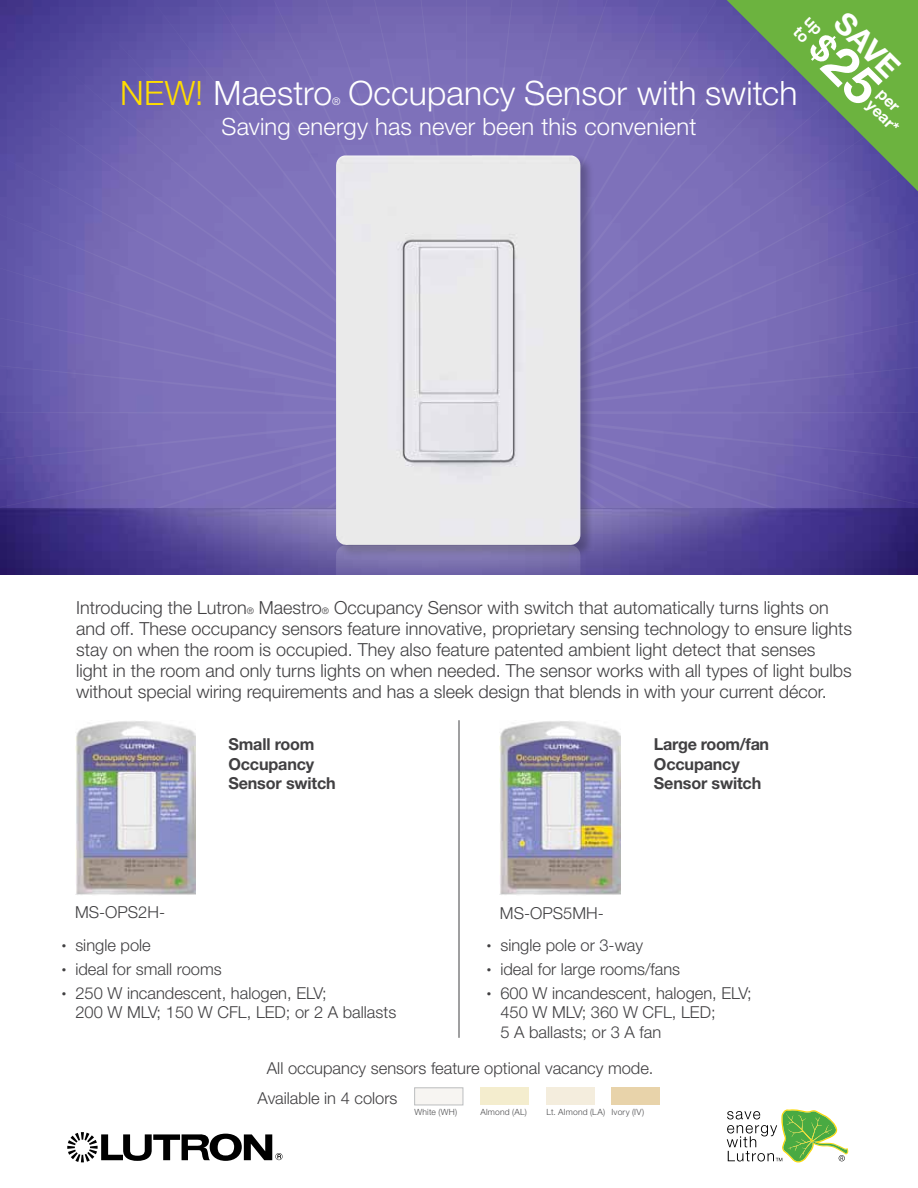
<style>
.page{position:relative;width:918px;height:1188px;background:#fff}
.page>*{position:absolute;margin:0;border:0;box-sizing:border-box;transform-origin:0 0}
.t1{font:300 33.6px "Helvetica Neue LT Std";letter-spacing:.005em;color:#fff}
.t2{font:700 30.45px "Helvetica Neue LT Std";color:#fff}
.t3{font:300 23.85px "Helvetica Neue LT Std";letter-spacing:.01em;color:#fff}
.t4{font:300 18px/21px "Helvetica Neue LT Std";color:#414042}
.t5{font:300 16.5px/19.5px "Helvetica Neue LT Std";color:#414042}
.t6{font:700 16.5px/19.5px "Helvetica Neue LT Std";letter-spacing:-.01em;color:#414042}
.t7{font:700 15.75px/15.1px "Helvetica Neue LT Std";color:#fff}
.t8{font:300 10.5px "Helvetica Neue LT Std";color:#fff}
.t9{font:300 8.55px "Helvetica Neue LT Std";letter-spacing:.025em;color:#4d4d4f}
.s1{color:#fd0}
.s2{font-size:9px}
</style>
<div class="page">
<img style="left:0;top:507px;width:918px;height:68px">
<svg style="left:0;top:0;width:918px;height:507px;background:#7366b2"></svg>
<div style="left:336px;top:155px;width:259px;height:404px;background:#000;opacity:.25"></div>
<img style="left:336px;top:155px;width:244px;height:420px">
<img style="left:75px;top:721px;width:121px;height:174px">
<img style="left:500px;top:721px;width:120px;height:174px">
<hr style="left:459px;top:720px;width:1px;height:318px;background:#414042">
<svg style="left:727px;top:1109px;width:121px;height:53px"></svg>
<svg style="left:67px;top:1132px;width:216px;height:30px"></svg>
<div style="left:415px;top:1088px;width:48px;height:17px;border:1px solid #bcbec0"></div>
<svg style="left:727px;top:0;width:191px;height:191px;background:#6a8775"></svg>
<h1 class="t1" style="left:348px;top:72px;width:451px">Occupancy Sensor with switch</h1>
<h3 class="t3" style="left:222px;top:112px;width:476px">Saving energy has never been this convenient</h3>
<h1 class="t1" style="left:120px;top:72px;width:213px"><span class="s1">NEW!</span> Maestro</h1>
<p class="t8" style="left:332px;top:95px;width:10px">®</p>
<h2 class="t2" style="left:853px;top:4px;width:80px;rotate:45deg">SAVE</h2>
<p class="t7" style="left:886px;top:86px;width:40px;rotate:45deg">per year*</p>
<p class="t4" style="left:76px;top:596px;width:778px">Introducing the Lutron<span class="s2">®</span> Maestro<span class="s2">®</span> Occupancy Sensor with switch that automatically turns lights on and off. These occupancy sensors feature innovative, proprietary sensing technology to ensure lights stay on when the room is occupied. They also feature patented ambient light detect that senses<br>light in the room and only turns lights on when needed. The sensor works with all types of light bulbs without special wiring requirements and has a sleek design that blends in with your current décor.</p>
<p class="t6" style="left:228px;top:734px;width:109px">Small room<br>Occupancy<br>Sensor switch</p>
<p class="t6" style="left:654px;top:734px;width:117px">Large room/fan<br>Occupancy<br>Sensor switch</p>
<p class="t5" style="left:75px;top:902px;width:92px">MS-OPS2H-</p>
<p class="t5" style="left:500px;top:903px;width:105px">MS-OPS5MH-</p>
<p class="t5" style="left:62px;top:935px;width:90px"><span class="s2">•</span> single pole</p>
<p class="t5" style="left:62px;top:959px;width:161px"><span class="s2">•</span> ideal for small rooms</p>
<p class="t5" style="left:75px;top:983px;width:322px;text-indent:-13px"><span class="s2">•</span> 250 W incandescent, halogen, ELV;<br>200 W MLV; 150 W CFL, LED; or 2 A ballasts</p>
<p class="t5" style="left:487px;top:935px;width:158px"><span class="s2">•</span> single pole or 3-way</p>
<p class="t5" style="left:487px;top:959px;width:195px"><span class="s2">•</span> ideal for large rooms/fans</p>
<p class="t5" style="left:500px;top:983px;width:253px;text-indent:-13px"><span class="s2">•</span> 600 W incandescent, halogen, ELV;<br>450 W MLV; 360 W CFL, LED;<br>5 A ballasts; or 3 A fan</p>
<p class="t5" style="left:267px;top:1058px;width:388px">All occupancy sensors feature optional vacancy mode.</p>
<p class="t9" style="left:415px;top:1106px;width:44px">White (WH)</p>
<p class="t9" style="left:481px;top:1106px;width:48px">Almond (AL)</p>
<p class="t9" style="left:546px;top:1106px;width:60px">Lt. Almond (LA)</p>
<p class="t5" style="left:258px;top:1088px;width:142px">Available in 4 colors</p>
<p class="t9" style="left:612px;top:1106px;width:34px">Ivory (IV)</p>
</div>
